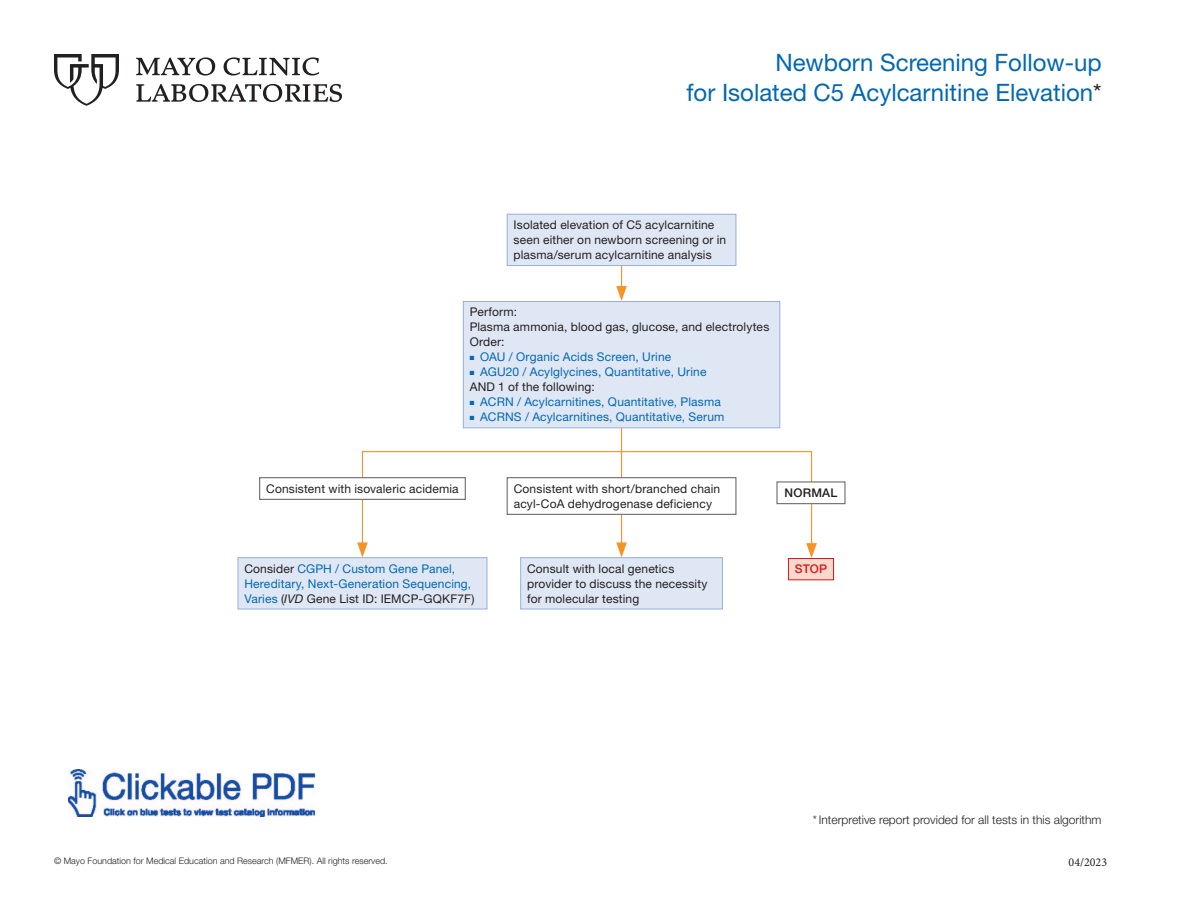
<style>
.page{position:relative;width:1188px;height:918px;background:#fff}
.page>*{position:absolute;margin:0;border:0;box-sizing:border-box;transform-origin:0 0}
.t1{font:24px/30px "Helvetica Neue LT Std";color:#0168b3;text-align:right}
.t2{font:12px/15px "Helvetica Neue LT Std";letter-spacing:.015em;color:#231f20}
.t3{font:12px/15px "Helvetica Neue LT Std";letter-spacing:.015em;color:#0168b3}
.t4{font:300 12px "Helvetica Neue LT Std";color:#231f20}
.t5{font:12px "Minion Pro";color:#231f20}
.t6{font:500 12px "Helvetica Neue LT Std";letter-spacing:.02em;color:#231f20}
.t7{font:500 12px "Helvetica Neue LT Std";color:#d7171f}
.t8{font:300 9px "Helvetica Neue LT Std";color:#231f20}
.s1{color:#231f20}
.s2{font-style:italic;color:#231f20}
</style>
<div class="page">
<svg style="left:54px;top:54px;width:65px;height:52px"></svg>
<svg style="left:136px;top:84px;width:206px;height:18px"></svg>
<svg style="left:136px;top:57px;width:183px;height:19px"></svg>
<hr style="left:362px;top:451px;width:1px;height:103px;background:#f79324">
<svg style="left:616px;top:542px;width:11px;height:15px"></svg>
<div style="left:238px;top:558px;width:249px;height:51px;background:#e0e7f4"></div>
<div style="left:238px;top:557px;width:249px;height:52px;border:1px solid #95b0da"></div>
<svg style="left:806px;top:543px;width:11px;height:15px"></svg>
<svg style="left:357px;top:542px;width:11px;height:15px"></svg>
<hr style="left:621px;top:419px;width:1px;height:129px;background:#f79324">
<div style="left:521px;top:558px;width:201px;height:51px;background:#e0e7f4"></div>
<div style="left:520px;top:557px;width:203px;height:52px;border:1px solid #95b0da"></div>
<div style="left:507px;top:478px;width:229px;height:36px;background:#fff"></div>
<div style="left:507px;top:477px;width:230px;height:38px;border:1px solid #6c6d70"></div>
<div style="left:260px;top:478px;width:205px;height:21px;background:#fff"></div>
<div style="left:259px;top:477px;width:207px;height:23px;border:1px solid #6c6d70"></div>
<svg style="left:616px;top:286px;width:11px;height:15px"></svg>
<hr style="left:621px;top:259px;width:1px;height:32px;background:#f79324">
<div style="left:507px;top:214px;width:229px;height:52px;background:#e0e7f4"></div>
<div style="left:507px;top:214px;width:229px;height:52px;border:1px solid #95b0da"></div>
<div style="left:463px;top:302px;width:317px;height:126px;background:#e0e7f4"></div>
<div style="left:463px;top:301px;width:317px;height:127px;border:1px solid #95b0da"></div>
<hr style="left:362px;top:451px;width:450px;height:1px;background:#f79324">
<hr style="left:811px;top:452px;width:1px;height:92px;background:#f79324">
<div style="left:788px;top:559px;width:46px;height:21px;background:#f9d9cb"></div>
<div style="left:788px;top:558px;width:46px;height:22px;border:1px solid #d7171f"></div>
<div style="left:777px;top:482px;width:68px;height:22px;background:#fff"></div>
<div style="left:776px;top:481px;width:70px;height:23px;border:1px solid #6c6d70"></div>
<img style="left:69px;top:770px;width:246px;height:47px">
<h1 class="t1" style="left:687px;top:47px;width:417px">Newborn Screening Follow-up<br>for Isolated C5 Acylcarnitine Elevation<span class="s1">*</span></h1>
<p class="t2" style="left:514px;top:217px;width:214px">Isolated elevation of C5 acylcarnitine seen either on newborn screening or in plasma/serum acylcarnitine analysis</p>
<p class="t2" style="left:470px;top:305px;width:301px">Perform:<br>Plasma ammonia, blood gas, glucose, and electrolytes<br>Order:</p>
<p class="t3" style="left:470px;top:350px;width:203px">■ OAU / Organic Acids Screen, Urine</p>
<p class="t3" style="left:470px;top:365px;width:238px">■ AGU20 / Acylglycines, Quantitative, Urine<br><span class="s1">AND 1 of the following:</span></p>
<p class="t3" style="left:470px;top:395px;width:253px">■ ACRN / Acylcarnitines, Quantitative, Plasma</p>
<p class="t3" style="left:470px;top:410px;width:256px">■ ACRNS / Acylcarnitines, Quantitative, Serum</p>
<p class="t2" style="left:266px;top:481px;width:194px">Consistent with isovaleric acidemia</p>
<p class="t2" style="left:514px;top:481px;width:208px">Consistent with short/branched chain acyl-CoA dehydrogenase deficiency</p>
<p class="t6" style="left:785px;top:486px;width:54px">NORMAL</p>
<p class="t3" style="left:244px;top:561px;width:232px"><span class="s1">Consider</span> CGPH / Custom Gene Panel,<br>Hereditary, Next-Generation Sequencing,<br>Varies <span class="s1">(</span><span class="s2">IVD</span> <span class="s1">Gene List ID: IEMCP-GQKF7F)</span></p>
<p class="t2" style="left:527px;top:561px;width:182px">Consult with local genetics provider to discuss the necessity for molecular testing</p>
<p class="t7" style="left:795px;top:562px;width:34px">STOP</p>
<p class="t4" style="left:813px;top:812px;width:290px">*Interpretive report provided for all tests in this algorithm</p>
<p class="t8" style="left:54px;top:855px;width:335px">© Mayo Foundation for Medical Education and Research (MFMER). All rights reserved.</p>
<p class="t5" style="left:1069px;top:854px;width:40px">04/2023</p>
</div>
